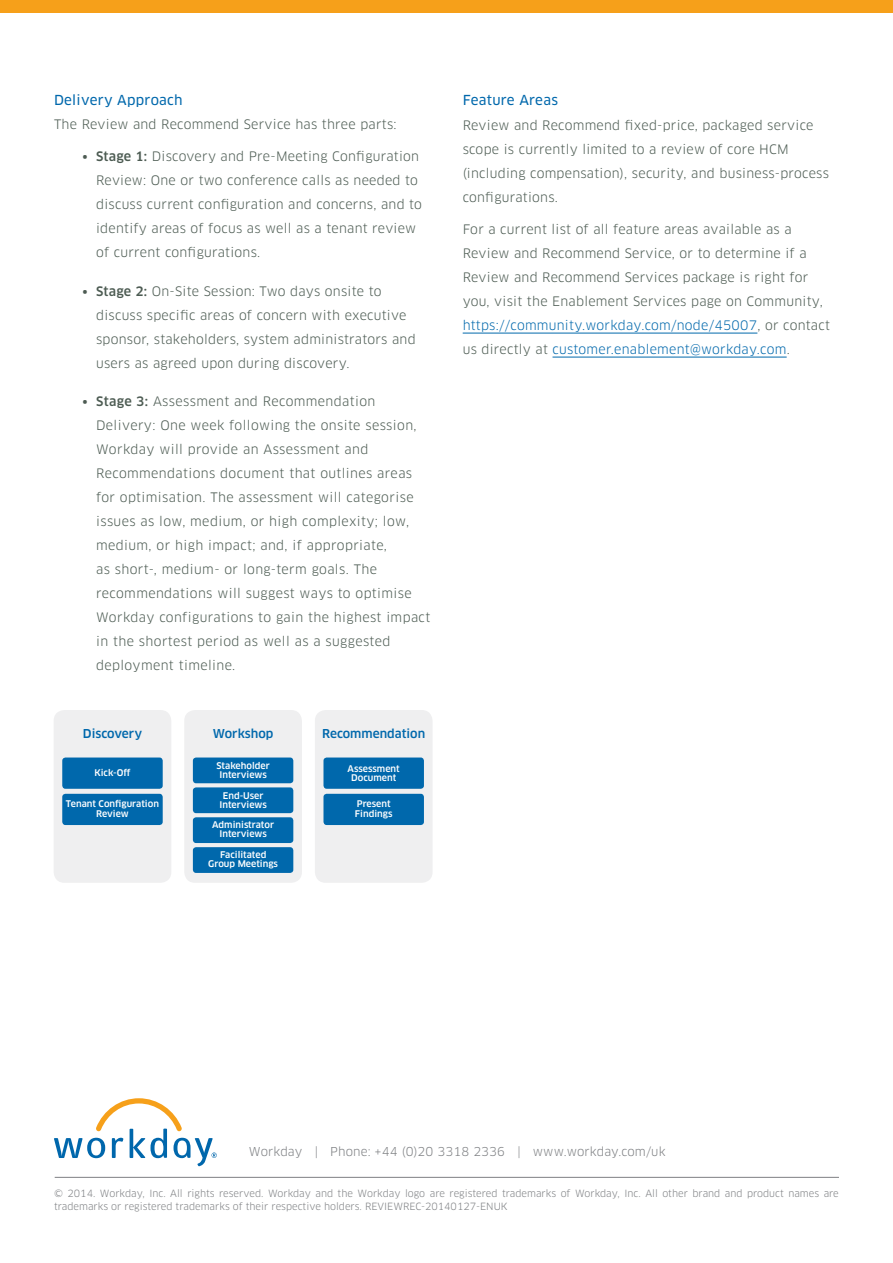
<style>
.page{position:relative;width:893px;height:1263px;background:#fff}
.page>*{position:absolute;margin:0;border:0;box-sizing:border-box;transform-origin:0 0}
.t1{font:13.5px "Clan OT News";letter-spacing:.02em;color:#0068ac}
.t2{font:12.75px/24px "Clan OT";letter-spacing:.02em;color:#4c5b52}
.t3{font:12px "Clan";letter-spacing:.01em;color:#7e8083}
.t4{font:500 12px "Clan OT";color:#0068ac}
.t5{font:9.75px/13.5px "Clan OT";color:#7e8083}
.t6{font:500 9px/9px "Clan OT";color:#fff;text-align:center}
.s1{font-weight:500}
.s2{color:#0068ac}
</style>
<div class="page">
<hr style="left:55px;top:1177px;width:784px;height:1px;background:#7e8083">
<svg style="left:54px;top:1098px;width:163px;height:68px"></svg>
<div style="left:0;top:0;width:893px;height:13px;background:#f6a01a"></div>
<hr style="left:463px;top:333px;width:294px;height:1px;background:#0068ac">
<hr style="left:552px;top:357px;width:235px;height:1px;background:#0068ac">
<div style="left:315px;top:710px;width:118px;height:173px;background:#efeff0;border-radius:11px"></div>
<div style="left:323px;top:757px;width:101px;height:32px;background:#0068ac;border-radius:3px"></div>
<div style="left:323px;top:794px;width:101px;height:31px;background:#0068ac;border-radius:3px"></div>
<div style="left:54px;top:710px;width:117px;height:173px;background:#efeff0;border-radius:11px"></div>
<div style="left:62px;top:757px;width:101px;height:32px;background:#0068ac;border-radius:3px"></div>
<div style="left:62px;top:794px;width:101px;height:31px;background:#0068ac;border-radius:3px"></div>
<div style="left:184px;top:710px;width:118px;height:173px;background:#efeff0;border-radius:11px"></div>
<div style="left:193px;top:757px;width:100px;height:26px;background:#0068ac;border-radius:3px"></div>
<div style="left:193px;top:787px;width:100px;height:26px;background:#0068ac;border-radius:3px"></div>
<div style="left:193px;top:817px;width:100px;height:26px;background:#0068ac;border-radius:3px"></div>
<div style="left:193px;top:847px;width:100px;height:26px;background:#0068ac;border-radius:3px"></div>
<p class="t1" style="left:54px;top:92px;width:130px">Delivery Approach</p>
<p class="t2" style="left:54px;top:112px;width:344px">The Review and Recommend Service has three parts:</p>
<p class="t2" style="left:96px;top:144px;width:327px;text-indent:-14px"><span class="s1">• Stage 1:</span> Discovery and Pre-Meeting Configuration Review: One or two conference calls as needed to discuss current configuration and concerns, and to identify areas of focus as well as a tenant review of current configurations.</p>
<p class="t2" style="left:96px;top:279px;width:321px;text-indent:-14px"><span class="s1">• Stage 2:</span> On-Site Session: Two days onsite to discuss specific areas of concern with executive sponsor, stakeholders, system administrators and users as agreed upon during discovery.</p>
<p class="t2" style="left:96px;top:389px;width:336px;text-indent:-14px"><span class="s1">• Stage 3:</span> Assessment and Recommendation Delivery: One week following the onsite session, Workday will provide an Assessment and Recommendations document that outlines areas for optimisation. The assessment will categorise issues as low, medium, or high complexity; low, medium, or high impact; and, if appropriate,<br>as short-, medium- or long-term goals. The recommendations will suggest ways to optimise Workday configurations to gain the highest impact in the shortest period as well as a suggested deployment timeline.</p>
<p class="t4" style="left:83px;top:726px;width:61px">Discovery</p>
<p class="t6" style="left:94px;top:768px;width:38px">Kick-Off</p>
<p class="t6" style="left:66px;top:800px;width:95px">Tenant Configuration<br>Review</p>
<p class="t4" style="left:213px;top:726px;width:62px">Workshop</p>
<p class="t6" style="left:217px;top:761px;width:55px">Stakeholder<br>Interviews</p>
<p class="t6" style="left:219px;top:791px;width:49px">End-User<br>Interviews</p>
<p class="t6" style="left:212px;top:821px;width:63px">Administrator<br>Interviews</p>
<p class="t6" style="left:208px;top:851px;width:71px">Facilitated<br>Group Meetings</p>
<p class="t4" style="left:322px;top:726px;width:105px">Recommendation</p>
<p class="t6" style="left:348px;top:764px;width:54px">Assessment<br>Document</p>
<p class="t6" style="left:355px;top:800px;width:39px;text-align:left">Present<br>Findings</p>
<p class="t1" style="left:463px;top:92px;width:97px">Feature Areas</p>
<p class="t2" style="left:463px;top:114px;width:368px">Review and Recommend fixed-price, packaged service scope is currently limited to a review of core HCM (including compensation), security, and business-process configurations.</p>
<p class="t2" style="left:463px;top:217px;width:369px">For a current list of all feature areas available as a Review and Recommend Service, or to determine if a Review and Recommend Services package is right for you, visit the Enablement Services page on Community, <span class="s2">https://community.workday.com/node/45007</span>, or contact us directly at <span class="s2">customer.enablement@workday.com</span>.</p>
<p class="t3" style="left:249px;top:1144px;width:418px">Workday | Phone: +44 (0)20 3318 2336 | www.workday.com/uk</p>
<p class="t5" style="left:54px;top:1186px;width:786px">© 2014. Workday, Inc. All rights reserved. Workday and the Workday logo are registered trademarks of Workday, Inc. All other brand and product names are trademarks or registered trademarks of their respective holders. REVIEWREC-20140127-ENUK</p>
</div>
